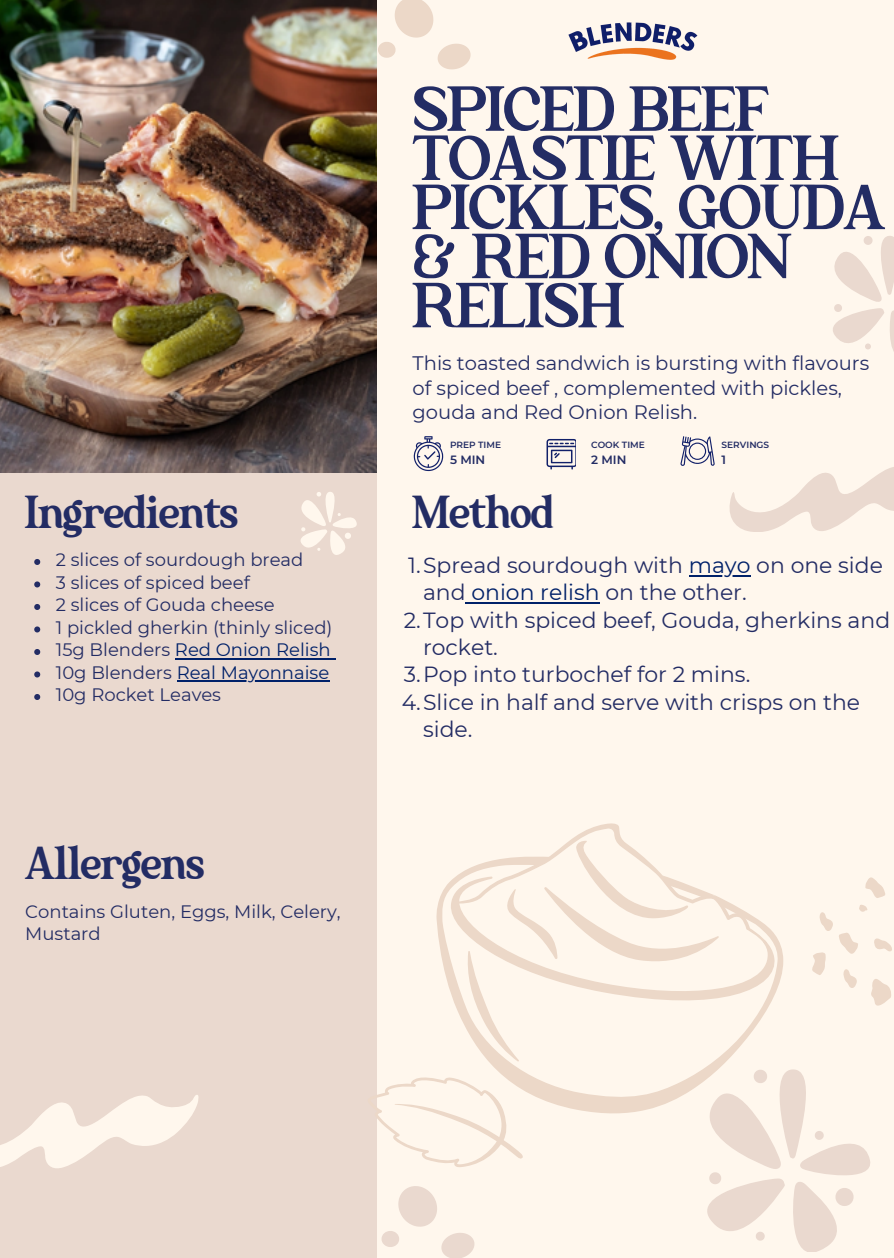
<style>
.page{position:relative;width:894px;height:1258px;background:#fff}
.page>*{position:absolute;margin:0;border:0;box-sizing:border-box;transform-origin:0 0}
.t1{font:63px/49.2px "The Texterius";color:#232c64}
.t2{font:45px "The Texterius";color:#232c64}
.t3{font:21.9px/27.3px "Montserrat";color:#232c64}
.t4{font:19.5px/24.3px "Montserrat";color:#232c64}
.t5{font:18px/22.5px "Montserrat";color:#232c64}
.t6{font:18px "Montserrat";color:#002169}
.t7{font:600 12px "Montserrat";color:#232c64}
.t8{font:600 9px "Montserrat";color:#232c64}
.s1{color:#232c64}
.s2{color:#002169}
</style>
<div class="page">
<div style="left:0;top:0;width:893px;height:1258px;background:#fff7ed"></div>
<div style="left:0;top:388px;width:376px;height:870px;background:#ead9cf"></div>
<svg style="left:546px;top:439px;width:29px;height:30px"></svg>
<svg style="left:413px;top:436px;width:30px;height:35px"></svg>
<svg style="left:680px;top:436px;width:34px;height:29px"></svg>
<img style="left:0;top:0;width:376px;height:472px">
<img style="left:568px;top:22px;width:130px;height:38px">
<svg style="left:729px;top:467px;width:164px;height:64px"></svg>
<svg style="left:0;top:1095px;width:199px;height:73px"></svg>
<svg style="left:34px;top:559px;width:6px;height:6px"></svg>
<svg style="left:34px;top:581px;width:6px;height:6px"></svg>
<svg style="left:34px;top:604px;width:6px;height:6px"></svg>
<svg style="left:34px;top:626px;width:6px;height:6px"></svg>
<svg style="left:34px;top:649px;width:6px;height:6px"></svg>
<hr style="left:175px;top:658px;width:156px;height:1px;background:#002169">
<svg style="left:34px;top:671px;width:6px;height:6px"></svg>
<hr style="left:177px;top:680px;width:152px;height:2px;background:#002169">
<svg style="left:34px;top:694px;width:6px;height:6px"></svg>
<svg style="left:300px;top:492px;width:56px;height:63px"></svg>
<svg style="left:833px;top:236px;width:61px;height:121px"></svg>
<svg style="left:378px;top:0;width:93px;height:69px"></svg>
<svg style="left:376px;top:823px;width:516px;height:435px"></svg>
<svg style="left:436px;top:853px;width:347px;height:260px"></svg>
<hr style="left:688px;top:575px;width:62px;height:1px;background:#002169">
<hr style="left:465px;top:602px;width:134px;height:2px;background:#002169">
<p class="t1" style="left:412px;top:85px;width:474px">SPICED BEEF<br>TOASTIE WITH<br>PICKLES, GOUDA &amp; RED ONION<br>RELISH</p>
<p class="t4" style="left:412px;top:351px;width:458px">This toasted sandwich is bursting with flavours of spiced beef , complemented with pickles, gouda and Red Onion Relish.</p>
<p class="t8" style="left:450px;top:439px;width:53px">PREP TIME</p>
<p class="t8" style="left:591px;top:439px;width:55px">COOK TIME</p>
<p class="t8" style="left:721px;top:439px;width:49px">SERVINGS</p>
<p class="t7" style="left:450px;top:452px;width:37px">5 MIN</p>
<p class="t7" style="left:591px;top:452px;width:37px">2 MIN</p>
<p class="t7" style="left:721px;top:452px;width:6px">1</p>
<h4 class="t2" style="left:25px;top:485px;width:214px">Ingredients</h4>
<h2 class="t2" style="left:412px;top:485px;width:142px">Method</h2>
<p class="t5" style="left:56px;top:549px;width:249px">2 slices of sourdough bread</p>
<p class="t5" style="left:56px;top:571px;width:195px">3 slices of spiced beef</p>
<h1 class="t5" style="left:56px;top:594px;width:220px">2 slices of Gouda cheese</h1>
<p class="t5" style="left:56px;top:616px;width:278px">1 pickled gherkin (thinly sliced)</p>
<h4 class="t6" style="left:56px;top:639px;width:276px"><span class="s1">15g Blenders</span> Red Onion Relish</h4>
<h2 class="t6" style="left:56px;top:661px;width:275px"><span class="s1">10g Blenders</span> Real Mayonnaise</h2>
<p class="t5" style="left:56px;top:684px;width:167px">10g Rocket Leaves</p>
<p class="t2" style="left:25px;top:836px;width:180px">Allergens</p>
<h5 class="t5" style="left:25px;top:900px;width:317px">Contains Gluten, Eggs, Milk, Celery,<br>Mustard</h5>
<p class="t3" style="left:408px;top:551px;width:476px">1.Spread sourdough with <span class="s2">mayo</span> on one side</p>
<p class="t3" style="left:423px;top:579px;width:325px">and <span class="s2">onion relish</span> on the other.</p>
<p class="t3" style="left:423px;top:606px;width:468px;text-indent:-19px">2.Top with spiced beef, Gouda, gherkins and rocket.</p>
<p class="t3" style="left:404px;top:661px;width:348px">3.Pop into turbochef for 2 mins.</p>
<p class="t3" style="left:423px;top:688px;width:438px;text-indent:-21px">4.Slice in half and serve with crisps on the side.</p>
</div>
